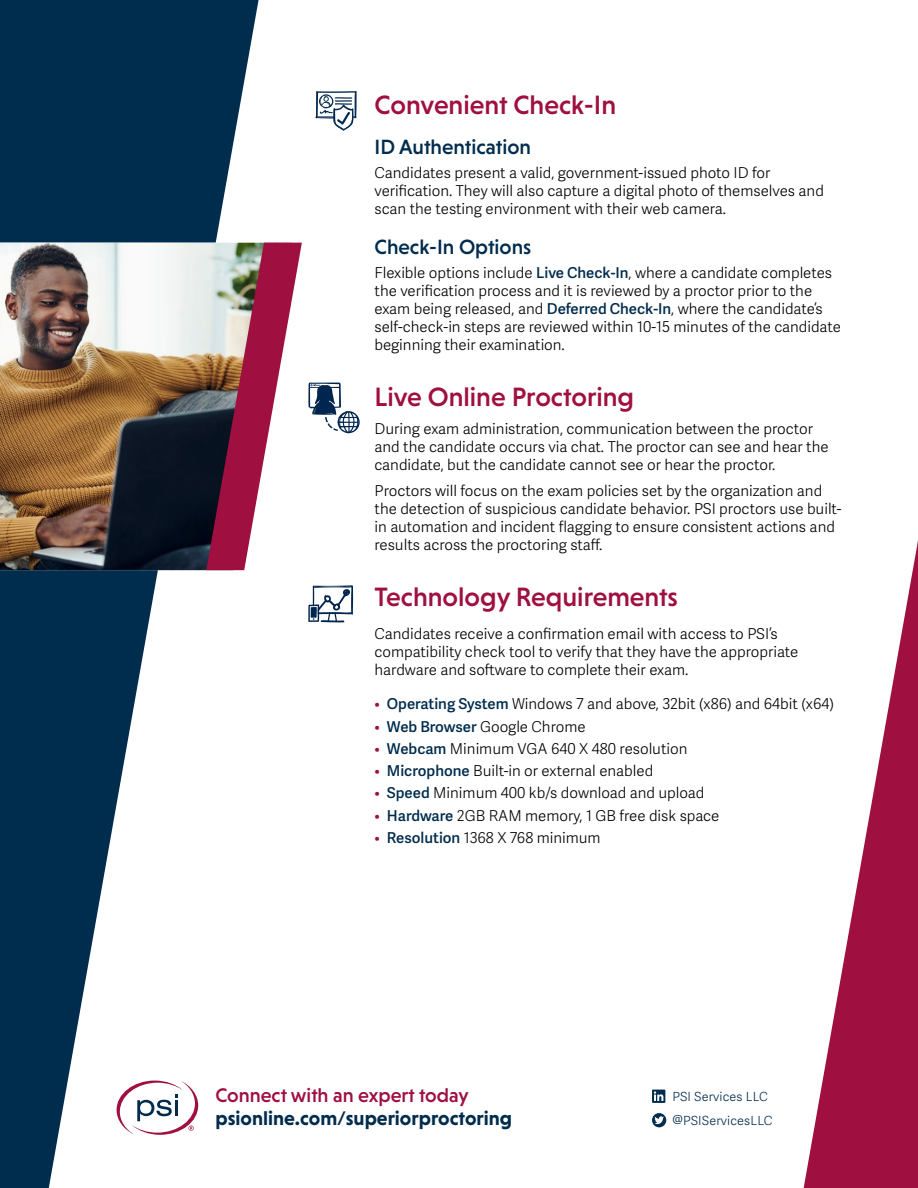
<style>
.page{position:relative;width:918px;height:1188px;background:#fff}
.page>*{position:absolute;margin:0;border:0;box-sizing:border-box;transform-origin:0 0}
.t1{font:500 27px "Niveau Grotesk";color:#9f0f40}
.t2{font:500 21px "Niveau Grotesk";color:#002c4d}
.t3{font:700 20.1px "Niveau Grotesk";color:#002c4d}
.t4{font:500 20.1px "Niveau Grotesk";color:#9f0f40}
.t5{font:300 15px/18px "Adelle Sans";color:#000}
.t6{font:300 12.6px/23.9px "Adelle Sans";letter-spacing:.01em;color:#002c4d}
.s1{font-weight:600;color:#002c4d}
.s2{color:#9f0f40}
</style>
<div class="page">
<svg style="left:0;top:0;width:259px;height:1188px;fill:#002c4d"></svg>
<svg style="left:315px;top:91px;width:42px;height:40px"></svg>
<svg style="left:308px;top:382px;width:52px;height:51px"></svg>
<svg style="left:117px;top:1081px;width:81px;height:54px"></svg>
<svg style="left:308px;top:585px;width:45px;height:37px"></svg>
<img style="left:0;top:243px;width:206px;height:327px">
<svg style="left:206px;top:243px;width:96px;height:327px"></svg>
<svg style="left:804px;top:541px;width:114px;height:647px"></svg>
<svg style="left:652px;top:1090px;width:13px;height:13px"></svg>
<svg style="left:652px;top:1113px;width:14px;height:14px"></svg>
<h1 class="t1" style="left:375px;top:89px;width:243px">Convenient Check-In</h1>
<h2 class="t2" style="left:375px;top:135px;width:158px">ID Authentication</h2>
<p class="t5" style="left:375px;top:163px;width:451px">Candidates present a valid, government-issued photo ID for verification. They will also capture a digital photo of themselves and scan the testing environment with their web camera.</p>
<h2 class="t2" style="left:375px;top:235px;width:158px">Check-In Options</h2>
<p class="t5" style="left:375px;top:263px;width:468px">Flexible options include <span class="s1">Live Check-In</span>, where a candidate completes the verification process and it is reviewed by a proctor prior to the exam being released, and <span class="s1">Deferred Check-In</span>, where the candidate’s self-check-in steps are reviewed within 10-15 minutes of the candidate beginning their examination.</p>
<h1 class="t1" style="left:375px;top:381px;width:261px">Live Online Proctoring</h1>
<p class="t5" style="left:375px;top:419px;width:456px">During exam administration, communication between the proctor and the candidate occurs via chat. The proctor can see and hear the candidate, but the candidate cannot see or hear the proctor.</p>
<p class="t5" style="left:375px;top:482px;width:468px">Proctors will focus on the exam policies set by the organization and the detection of suspicious candidate behavior. PSI proctors use built&shy;in automation and incident flagging to ensure consistent actions and results across the proctoring staff.</p>
<h1 class="t1" style="left:375px;top:581px;width:305px">Technology Requirements</h1>
<p class="t5" style="left:375px;top:624px;width:425px">Candidates receive a confirmation email with access to PSI’s compatibility check tool to verify that they have the appropriate hardware and software to complete their exam.</p>
<p class="t5" style="left:375px;top:695px;width:461px"><span class="s2">•</span> <span class="s1">Operating System</span> Windows 7 and above, 32bit (x86) and 64bit (x64)</p>
<p class="t5" style="left:375px;top:717px;width:213px"><span class="s2">•</span> <span class="s1">Web Browser</span> Google Chrome</p>
<p class="t5" style="left:375px;top:739px;width:314px"><span class="s2">•</span> <span class="s1">Webcam</span> Minimum VGA 640 X 480 resolution</p>
<p class="t5" style="left:375px;top:761px;width:280px"><span class="s2">•</span> <span class="s1">Microphone</span> Built-in or external enabled</p>
<p class="t5" style="left:375px;top:784px;width:331px"><span class="s2">•</span> <span class="s1">Speed</span> Minimum 400 kb/s download and upload</p>
<p class="t5" style="left:375px;top:806px;width:346px"><span class="s2">•</span> <span class="s1">Hardware</span> 2GB RAM memory, 1 GB free disk space</p>
<p class="t5" style="left:375px;top:828px;width:228px"><span class="s2">•</span> <span class="s1">Resolution</span> 1368 X 768 minimum</p>
<h3 class="t4" style="left:215px;top:1084px;width:255px">Connect with an expert today</h3>
<h3 class="t3" style="left:215px;top:1106px;width:298px">psionline.com/superiorproctoring</h3>
<p class="t6" style="left:673px;top:1084px;width:102px">PSI Services LLC @PSIServicesLLC</p>
</div>
